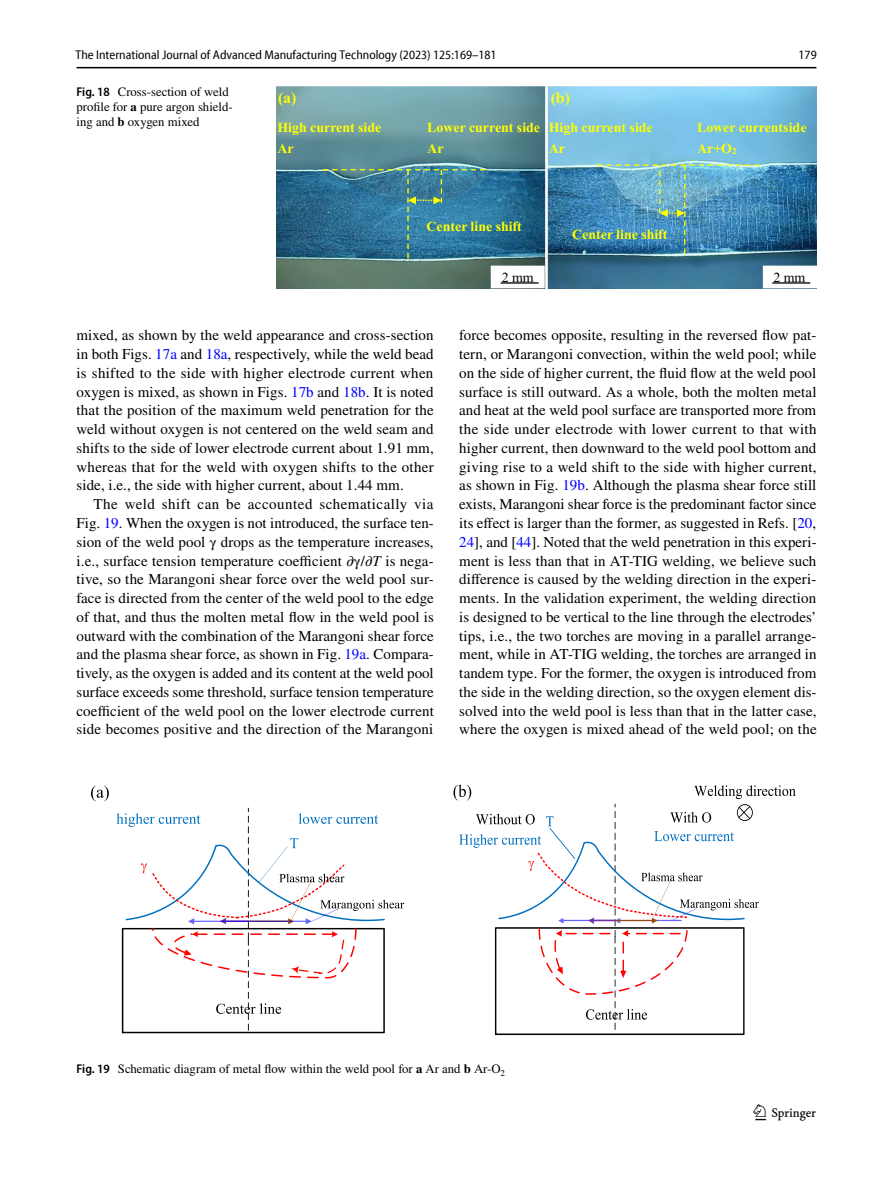
<style>
.page{position:relative;width:893px;height:1187px;background:#fff}
.page>*{position:absolute;margin:0;border:0;box-sizing:border-box;transform-origin:0 0}
.t1{font:22.5px "Springnew Regular 3";color:#000}
.t2{font:15.9px "Times New Roman PS Bold MT9";color:#ff0}
.t3{font:15px/18.8px "STIX";letter-spacing:.01em;color:#000;text-align:justify}
.t4{font:13.95px/20.5px "Times New Roman PS Bold MT9";color:#ff0}
.t5{font:13.95px "Times New Roman 17";color:#000}
.t6{font:12.75px/15px "STIX";color:#000}
.t7{font:semi-condensed 12.75px "Myriad Pro Unic";color:#000}
.s1{font-family:"Myriad Pro";font-weight:600;font-stretch:semi-condensed}
.s2{font-weight:700}
.s3{color:#00f}
.s4{font-style:italic}
</style>
<div class="page">
<hr style="left:77px;top:67px;width:739px;height:1px;background:#000">
<img style="left:276px;top:87px;width:540px;height:201px">
<hr style="left:501px;top:282px;width:38px;height:1px;background:#000">
<hr style="left:772px;top:282px;width:38px;height:1px;background:#000">
<svg style="left:323px;top:169px;width:162px;height:90px"></svg>
<img style="left:597px;top:164px;width:165px;height:91px">
<svg style="left:91px;top:785px;width:18px;height:16px"></svg>
<svg style="left:116px;top:807px;width:288px;height:226px"></svg>
<svg style="left:453px;top:784px;width:343px;height:250px"></svg>
<p class="t7" style="left:76px;top:50px;width:423px">The International Journal of Advanced Manufacturing Technology (2023) 125:169–181</p>
<p class="t7" style="left:799px;top:50px;width:20px">179</p>
<p class="t6" style="left:77px;top:85px;width:158px"><span class="s1">Fig. 18</span> Cross-section of weld profile for <span class="s2">a</span> pure argon shield&shy;ing and <span class="s2">b</span> oxygen mixed</p>
<p class="t2" style="left:278px;top:86px;width:20px">(a)</p>
<p class="t2" style="left:551px;top:86px;width:21px">(b)</p>
<p class="t4" style="left:277px;top:117px;width:105px">High current side<br>Ar</p>
<p class="t4" style="left:427px;top:117px;width:114px">Lower current side<br>Ar</p>
<p class="t4" style="left:549px;top:117px;width:106px">High current side<br>Ar</p>
<p class="t4" style="left:697px;top:117px;width:111px">Lower currentside<br>Ar+O<sub>2</sub></p>
<p class="t4" style="left:426px;top:215px;width:97px">Center line shift</p>
<p class="t5" style="left:502px;top:268px;width:34px">2 mm</p>
<p class="t4" style="left:572px;top:223px;width:97px">Center line shift</p>
<p class="t5" style="left:773px;top:268px;width:34px">2 mm</p>
<p class="t3" style="left:77px;top:327px;width:359px">mixed, as shown by the weld appearance and cross-section in both Figs. <span class="s3">17a</span> and <span class="s3">18a</span>, respectively, while the weld bead is shifted to the side with higher electrode current when oxygen is mixed, as shown in Figs. <span class="s3">17b</span> and <span class="s3">18b</span>. It is noted that the position of the maximum weld penetration for the weld without oxygen is not centered on the weld seam and shifts to the side of lower electrode current about 1.91 mm, whereas that for the weld with oxygen shifts to the other side, i.e., the side with higher current, about 1.44 mm.</p>
<p class="t3" style="left:77px;top:496px;width:359px;text-indent:17px">The weld shift can be accounted schematically via Fig. <span class="s3">19</span>. When the oxygen is not introduced, the surface ten&shy;sion of the weld pool γ drops as the temperature increases, i.e., surface tension temperature coefficient ∂γ/∂<span class="s4">T</span> is nega&shy;tive, so the Marangoni shear force over the weld pool sur&shy;face is directed from the center of the weld pool to the edge of that, and thus the molten metal flow in the weld pool is outward with the combination of the Marangoni shear force and the plasma shear force, as shown in Fig. <span class="s3">19a</span>. Compara&shy;tively, as the oxygen is added and its content at the weld pool surface exceeds some threshold, surface tension temperature coefficient of the weld pool on the lower electrode current side becomes positive and the direction of the Marangoni</p>
<p class="t3" style="left:459px;top:327px;width:359px">force becomes opposite, resulting in the reversed flow pat&shy;tern, or Marangoni convection, within the weld pool; while on the side of higher current, the fluid flow at the weld pool surface is still outward. As a whole, both the molten metal and heat at the weld pool surface are transported more from the side under electrode with lower current to that with higher current, then downward to the weld pool bottom and giving rise to a weld shift to the side with higher current, as shown in Fig. <span class="s3">19b</span>. Although the plasma shear force still exists, Marangoni shear force is the predominant factor since its effect is larger than the former, as suggested in Refs. [<span class="s3">20</span>, <span class="s3">24</span>], and [<span class="s3">44</span>]. Noted that the weld penetration in this experi&shy;ment is less than that in AT-TIG welding, we believe such difference is caused by the welding direction in the experi&shy;ments. In the validation experiment, the welding direction is designed to be vertical to the line through the electrodes’ tips, i.e., the two torches are moving in a parallel arrange&shy;ment, while in AT-TIG welding, the torches are arranged in tandem type. For the former, the oxygen is introduced from the side in the welding direction, so the oxygen element dis&shy;solved into the weld pool is less than that in the latter case, where the oxygen is mixed ahead of the weld pool; on the</p>
<p class="t6" style="left:77px;top:1062px;width:430px"><span class="s1">Fig. 19</span> Schematic diagram of metal flow within the weld pool for <span class="s2">a</span> Ar and <span class="s2">b</span> Ar-O<sub>2</sub></p>
<h1 class="t1" style="left:755px;top:1104px;width:62px">1 3</h1>
</div>
